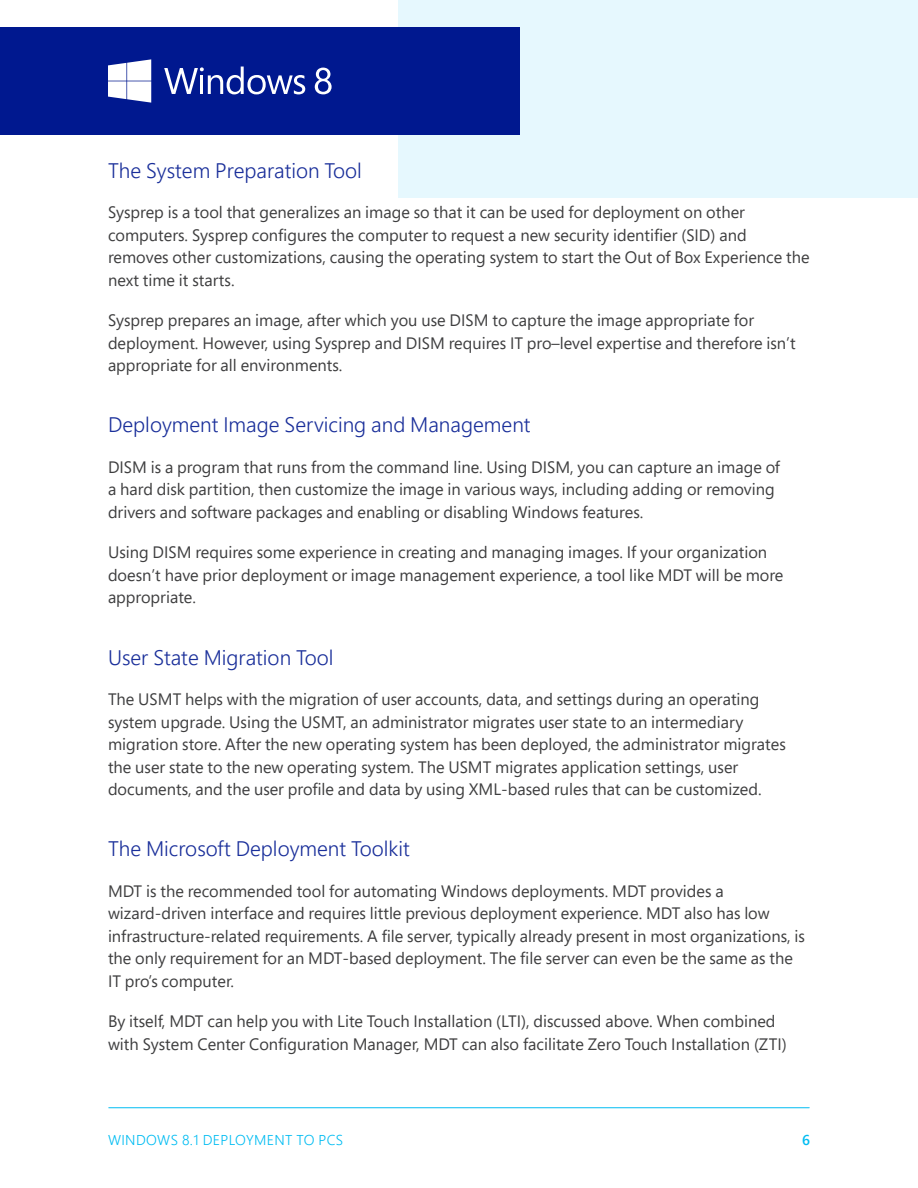
<style>
.page{position:relative;width:918px;height:1188px;background:#fff}
.page>*{position:absolute;margin:0;border:0;box-sizing:border-box;transform-origin:0 0}
.Heading_2{font:300 21px "Segoe Pro";color:#1a2f9a}
.t1{font:16.5px/22.5px "Segoe Pro";color:#3e3e3f}
.t2{font:300 14.25px "Segoe Pro";letter-spacing:.025em;color:#00bcf2}
.t3{font:600 14.25px "Segoe Pro";color:#00bcf2}
</style>
<div class="page">
<hr style="left:109px;top:1107px;width:700px;height:1px;background:#00bcf2">
<div style="left:399px;top:0;width:519px;height:198px;background:#e6f8fe"></div>
<div style="left:0;top:27px;width:519px;height:108px;background:#00188f"></div>
<svg style="left:108px;top:59px;width:43px;height:44px;background:#cfd4ea"></svg>
<svg style="left:164px;top:67px;width:141px;height:27px"></svg>
<svg style="left:315px;top:68px;width:17px;height:26px"></svg>
<p class="Heading_2" style="left:108px;top:156px;width:256px">The System Preparation Tool</p>
<p class="t1" style="left:108px;top:201px;width:703px">Sysprep is a tool that generalizes an image so that it can be used for deployment on other computers. Sysprep configures the computer to request a new security identifier (SID) and removes other customizations, causing the operating system to start the Out of Box Experience the next time it starts.</p>
<p class="t1" style="left:108px;top:309px;width:689px">Sysprep prepares an image, after which you use DISM to capture the image appropriate for deployment. However, using Sysprep and DISM requires IT pro–level expertise and therefore isn’t appropriate for all environments.</p>
<p class="Heading_2" style="left:108px;top:411px;width:424px">Deployment Image Servicing and Management</p>
<p class="t1" style="left:108px;top:455px;width:674px">DISM is a program that runs from the command line. Using DISM, you can capture an image of a hard disk partition, then customize the image in various ways, including adding or removing drivers and software packages and enabling or disabling Windows features.</p>
<p class="t1" style="left:108px;top:541px;width:677px">Using DISM requires some experience in creating and managing images. If your organization doesn’t have prior deployment or image management experience, a tool like MDT will be more appropriate.</p>
<p class="Heading_2" style="left:108px;top:643px;width:227px">User State Migration Tool</p>
<p class="t1" style="left:108px;top:688px;width:679px">The USMT helps with the migration of user accounts, data, and settings during an operating system upgrade. Using the USMT, an administrator migrates user state to an intermediary migration store. After the new operating system has been deployed, the administrator migrates the user state to the new operating system. The USMT migrates application settings, user documents, and the user profile and data by using XML-based rules that can be customized.</p>
<p class="Heading_2" style="left:108px;top:835px;width:303px">The Microsoft Deployment Toolkit</p>
<p class="t1" style="left:108px;top:879px;width:699px">MDT is the recommended tool for automating Windows deployments. MDT provides a wizard-driven interface and requires little previous deployment experience. MDT also has low infrastructure-related requirements. A file server, typically already present in most organizations, is the only requirement for an MDT-based deployment. The file server can even be the same as the IT pro’s computer.</p>
<p class="t1" style="left:108px;top:1010px;width:680px">By itself, MDT can help you with Lite Touch Installation (LTI), discussed above. When combined with System Center Configuration Manager, MDT can also facilitate Zero Touch Installation (ZTI)</p>
<p class="t2" style="left:108px;top:1130px;width:237px">WINDOWS 8.1 DEPLOYMENT TO PCS</p>
<p class="t3" style="left:802px;top:1130px;width:9px">6</p>
</div>
